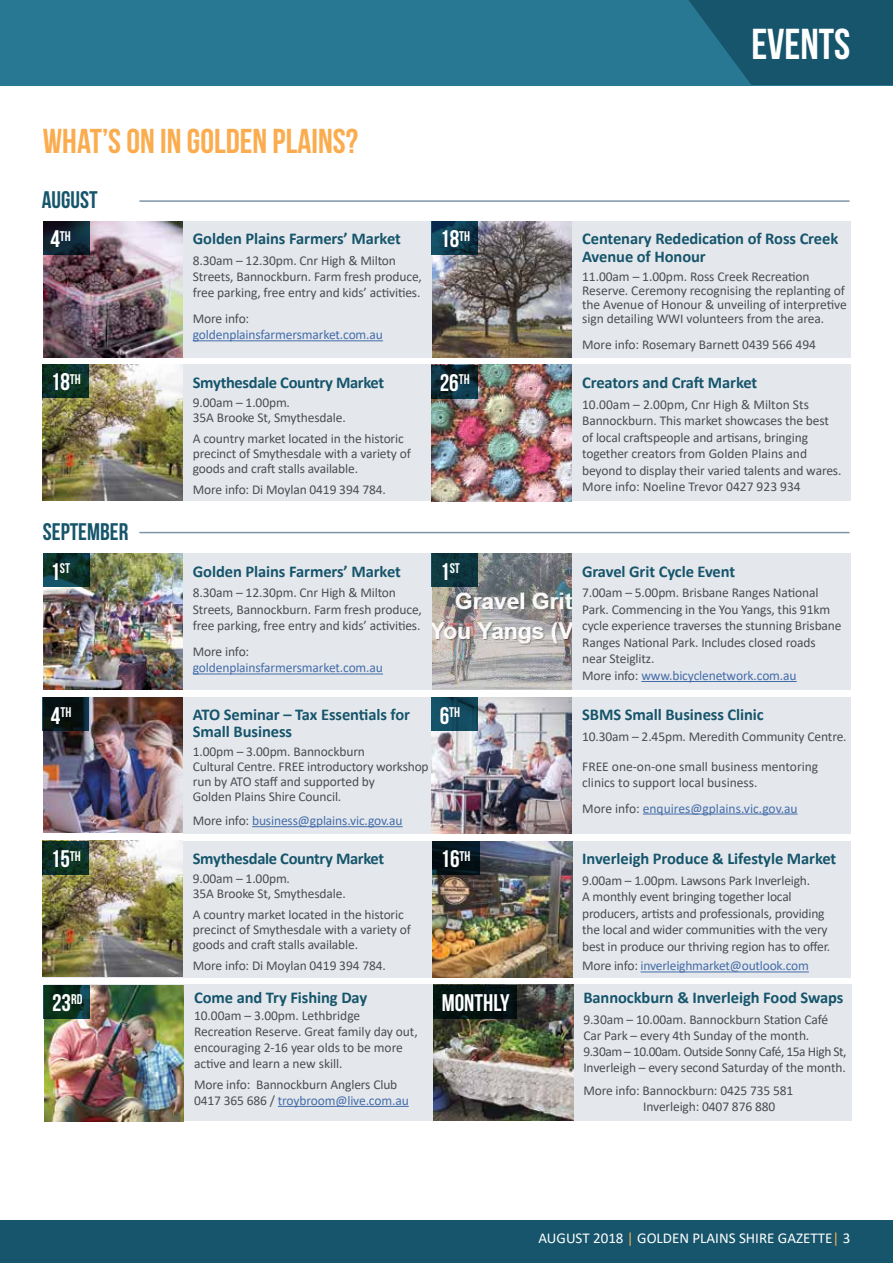
<style>
.page{position:relative;width:893px;height:1263px;background:#fff}
.page>*{position:absolute;margin:0;border:0;box-sizing:border-box;transform-origin:0 0}
.t1{font:700 43.2px "Bebas Neue";color:#fff}
.t2{font:700 34.5px "Bebas Neue";color:#fbac4e}
.t3{font:700 24px "Bebas Neue";color:#fff}
.t4{font:700 24px "Bebas Neue";color:#16556b}
.t5{font:700 16.5px/18px "Calibri";letter-spacing:-.005em;color:#16556b}
.t6{font:15px "Calibri";color:#fff}
.t7{font:700 13.95px "Bebas Neue";color:#fff}
.t8{font:13.5px/16.5px "Calibri";letter-spacing:-.01em;color:#4d4d4f}
.t9{font:13.5px "Calibri";letter-spacing:-.01em;color:#456da9}
.s1{font-size:24px}
.s2{color:#4d4d4f}
.s3{color:#456da9}
.s4{color:#fbac4e}
</style>
<div class="page">
<div style="left:0;top:1220px;width:893px;height:43px;background:#16556b"></div>
<div style="left:0;top:0;width:893px;height:85px;background:#287894"></div>
<svg style="left:689px;top:0;width:204px;height:85px"></svg>
<hr style="left:139px;top:532px;width:710px;height:1px;background:#7e95a5">
<hr style="left:139px;top:200px;width:710px;height:2px;background:#7e95a5">
<div style="left:43px;top:221px;width:808px;height:136px;background:#e4e8ed"></div>
<img style="left:432px;top:221px;width:140px;height:136px">
<img style="left:43px;top:221px;width:140px;height:136px">
<svg style="left:43px;top:221px;width:46px;height:34px;background:#0f2230"></svg>
<hr style="left:193px;top:340px;width:190px;height:1px;background:#456da9">
<div style="left:43px;top:365px;width:808px;height:136px;background:#e4e8ed"></div>
<svg style="left:432px;top:221px;width:46px;height:33px;background:#0e394f"></svg>
<img style="left:431px;top:365px;width:141px;height:136px">
<svg style="left:431px;top:365px;width:47px;height:33px;background:#0c2a35"></svg>
<div style="left:44px;top:985px;width:808px;height:136px;background:#e4e8ed"></div>
<hr style="left:278px;top:1106px;width:131px;height:1px;background:#456da9">
<img style="left:434px;top:985px;width:139px;height:136px">
<div style="left:433px;top:985px;width:84px;height:33px;background:#041311"></div>
<img style="left:44px;top:985px;width:140px;height:136px">
<svg style="left:44px;top:985px;width:46px;height:33px;background:#0a3124"></svg>
<div style="left:43px;top:554px;width:808px;height:136px;background:#e4e8ed"></div>
<img style="left:432px;top:554px;width:140px;height:136px">
<img style="left:43px;top:554px;width:140px;height:136px">
<svg style="left:43px;top:554px;width:46px;height:33px;background:#0d3634"></svg>
<hr style="left:193px;top:673px;width:190px;height:1px;background:#456da9">
<hr style="left:641px;top:681px;width:156px;height:1px;background:#456da9">
<div style="left:43px;top:697px;width:808px;height:136px;background:#e4e8ed"></div>
<img style="left:43px;top:697px;width:140px;height:135px">
<hr style="left:643px;top:813px;width:155px;height:1px;background:#456da9">
<div style="left:43px;top:841px;width:808px;height:136px;background:#e4e8ed"></div>
<hr style="left:252px;top:826px;width:151px;height:1px;background:#456da9">
<hr style="left:641px;top:971px;width:168px;height:1px;background:#456da9">
<svg style="left:43px;top:698px;width:46px;height:33px;background:#081518"></svg>
<svg style="left:432px;top:554px;width:46px;height:33px;background:#0d363e"></svg>
<img style="left:433px;top:841px;width:139px;height:136px">
<svg style="left:432px;top:841px;width:47px;height:33px;background:#04131a"></svg>
<img style="left:431px;top:697px;width:141px;height:136px">
<svg style="left:431px;top:698px;width:47px;height:33px;background:#124a5f"></svg>
<img style="left:43px;top:364px;width:140px;height:136px">
<svg style="left:43px;top:364px;width:46px;height:34px;background:#0d3126"></svg>
<img style="left:43px;top:841px;width:140px;height:136px">
<svg style="left:43px;top:841px;width:46px;height:33px;background:#0d3126"></svg>
<h1 class="t1" style="left:751px;top:21px;width:101px">EVENTS</h1>
<h2 class="t2" style="left:43px;top:123px;width:317px">WHAT’S ON IN GOLDEN PLAINS?</h2>
<h3 class="t4" style="left:42px;top:186px;width:57px">AUGUST</h3>
<p class="t5" style="left:193px;top:229px;width:210px">Golden Plains Farmers’ Market</p>
<p class="t8" style="left:193px;top:252px;width:231px">8.30am – 12.30pm. Cnr High &amp; Milton<br>Streets, Bannockburn. Farm fresh produce, free parking, free entry and kids’ activities.</p>
<p class="t8" style="left:193px;top:310px;width:58px">More info:</p>
<p class="t9" style="left:193px;top:325px;width:192px">goldenplainsfarmersmarket.com.au</p>
<p class="t7" style="left:50px;top:228px;width:22px"><span class="s1">4</span>TH</p>
<h3 class="t3" style="left:440px;top:226px;width:31px">18<sup>TH</sup></h3>
<p class="t5" style="left:582px;top:229px;width:258px">Centenary Rededication of Ross Creek<br>Avenue of Honour</p>
<p class="t8" style="left:582px;top:269px;width:266px;line-height:14.2px">11.00am – 1.00pm. Ross Creek Recreation Reserve. Ceremony recognising the replanting of the Avenue of Honour &amp; unveiling of interpretive sign detailing WWI volunteers from the area.</p>
<p class="t8" style="left:582px;top:336px;width:235px">More info: Rosemary Barnett 0439 566 494</p>
<h3 class="t3" style="left:51px;top:369px;width:31px">18<sup>TH</sup></h3>
<p class="t5" style="left:193px;top:373px;width:193px">Smythesdale Country Market</p>
<p class="t8" style="left:193px;top:395px;width:155px;line-height:15px">9.00am – 1.00pm.<br>35A Brooke St, Smythesdale.</p>
<p class="t8" style="left:193px;top:431px;width:219px;line-height:15px">A country market located in the historic precinct of Smythesdale with a variety of goods and craft stalls available.</p>
<p class="t8" style="left:193px;top:481px;width:195px">More info: Di Moylan 0419 394 784.</p>
<h3 class="t3" style="left:440px;top:369px;width:31px">26<sup>TH</sup></h3>
<p class="t5" style="left:582px;top:373px;width:177px">Creators and Craft Market</p>
<p class="t8" style="left:582px;top:396px;width:261px">10.00am – 2.00pm, Cnr High &amp; Milton Sts Bannockburn. This market showcases the best of local craftspeople and artisans, bringing together creators from Golden Plains and beyond to display their varied talents and wares.<br>More info: Noeline Trevor 0427 923 934</p>
<h3 class="t4" style="left:43px;top:518px;width:87px">SEPTEMBER</h3>
<p class="t7" style="left:50px;top:561px;width:21px"><span class="s1">1</span>ST</p>
<p class="t7" style="left:51px;top:704px;width:22px"><span class="s1">4</span>TH</p>
<p class="t5" style="left:193px;top:562px;width:210px">Golden Plains Farmers’ Market</p>
<p class="t8" style="left:193px;top:584px;width:231px">8.30am – 12.30pm. Cnr High &amp; Milton<br>Streets, Bannockburn. Farm fresh produce, free parking, free entry and kids’ activities.</p>
<p class="t8" style="left:193px;top:643px;width:58px">More info:</p>
<p class="t9" style="left:193px;top:659px;width:192px">goldenplainsfarmersmarket.com.au</p>
<p class="t7" style="left:440px;top:561px;width:21px"><span class="s1">1</span>ST</p>
<p class="t5" style="left:193px;top:706px;width:219px;line-height:16.5px">ATO Seminar – Tax Essentials for<br>Small Business</p>
<p class="t8" style="left:193px;top:744px;width:237px;line-height:15px">1.00pm – 3.00pm. Bannockburn<br>Cultural Centre. FREE introductory workshop run by ATO staff and supported by<br>Golden Plains Shire Council.</p>
<p class="t9" style="left:193px;top:811px;width:211px"><span class="s2">More info:</span> business@gplains.vic.gov.au</p>
<p class="t7" style="left:440px;top:704px;width:22px"><span class="s1">6</span>TH</p>
<p class="t5" style="left:582px;top:562px;width:155px">Gravel Grit Cycle Event</p>
<p class="t8" style="left:582px;top:584px;width:261px">7.00am – 5.00pm. Brisbane Ranges National Park. Commencing in the You Yangs, this 91km cycle experience traverses the stunning Brisbane Ranges National Park. Includes closed roads near Steiglitz.<br>More info: <span class="s3">www.bicyclenetwork.com.au</span></p>
<p class="t8" style="left:582px;top:696px;width:5px">.</p>
<p class="t5" style="left:582px;top:706px;width:183px">SBMS Small Business Clinic</p>
<p class="t8" style="left:582px;top:722px;width:266px;line-height:29.2px">10.30am – 2.45pm. Meredith Community Centre.<br>FREE one-on-one small business mentoring</p>
<p class="t8" style="left:582px;top:769px;width:217px;line-height:25.5px">clinics to support local business.<br>More info: <span class="s3">enquires@gplains.vic.gov.au</span></p>
<h3 class="t3" style="left:51px;top:845px;width:31px">15<sup>TH</sup></h3>
<p class="t5" style="left:193px;top:849px;width:193px">Smythesdale Country Market</p>
<p class="t8" style="left:193px;top:871px;width:155px;line-height:15px">9.00am – 1.00pm.<br>35A Brooke St, Smythesdale.</p>
<p class="t8" style="left:193px;top:907px;width:219px;line-height:15px">A country market located in the historic precinct of Smythesdale with a variety of goods and craft stalls available.</p>
<p class="t8" style="left:193px;top:957px;width:195px">More info: Di Moylan 0419 394 784.</p>
<h3 class="t3" style="left:441px;top:845px;width:31px">16<sup>TH</sup></h3>
<p class="t5" style="left:582px;top:849px;width:256px">Inverleigh Produce &amp; Lifestyle Market</p>
<p class="t8" style="left:582px;top:872px;width:250px">9.00am – 1.00pm. Lawsons Park Inverleigh.<br>A monthly event bringing together local producers, artists and professionals, providing the local and wider communities with the very best in produce our thriving region has to offer.</p>
<p class="t9" style="left:582px;top:956px;width:228px"><span class="s2">More info:</span> inverleighmarket@outlook.com</p>
<p class="t5" style="left:194px;top:989px;width:175px">Come and Try Fishing Day</p>
<p class="t8" style="left:194px;top:1007px;width:225px">10.00am – 3.00pm. Lethbridge Recreation Reserve. Great family day out, encouraging 2-16 year olds to be more active and learn a new skill.</p>
<p class="t8" style="left:194px;top:1076px;width:216px">More info: Bannockburn Anglers Club<br>0417 365 686 / <span class="s3">troybroom@live.com.au</span></p>
<h3 class="t3" style="left:52px;top:989px;width:21px">23</h3>
<h3 class="t3" style="left:442px;top:989px;width:69px">MONTHLY</h3>
<p class="t7" style="left:71px;top:992px;width:13px">RD</p>
<p class="t5" style="left:583px;top:989px;width:262px">Bannockburn &amp; Inverleigh Food Swaps</p>
<p class="t8" style="left:583px;top:1011px;width:265px">9.30am – 10.00am. Bannockburn Station Café Car Park – every 4th Sunday of the month.<br>9.30am – 10.00am. Outside Sonny Café, 15a High St, Inverleigh – every second Saturday of the month.</p>
<p class="t8" style="left:643px;top:1082px;width:152px;text-indent:-60px">More info: Bannockburn: 0425 735 581<br>Inverleigh: 0407 876 880</p>
<p class="t6" style="left:538px;top:1228px;width:313px">AUGUST 2018 <span class="s4">|</span> GOLDEN PLAINS SHIRE GAZETTE<span class="s4">|</span> 3</p>
</div>
